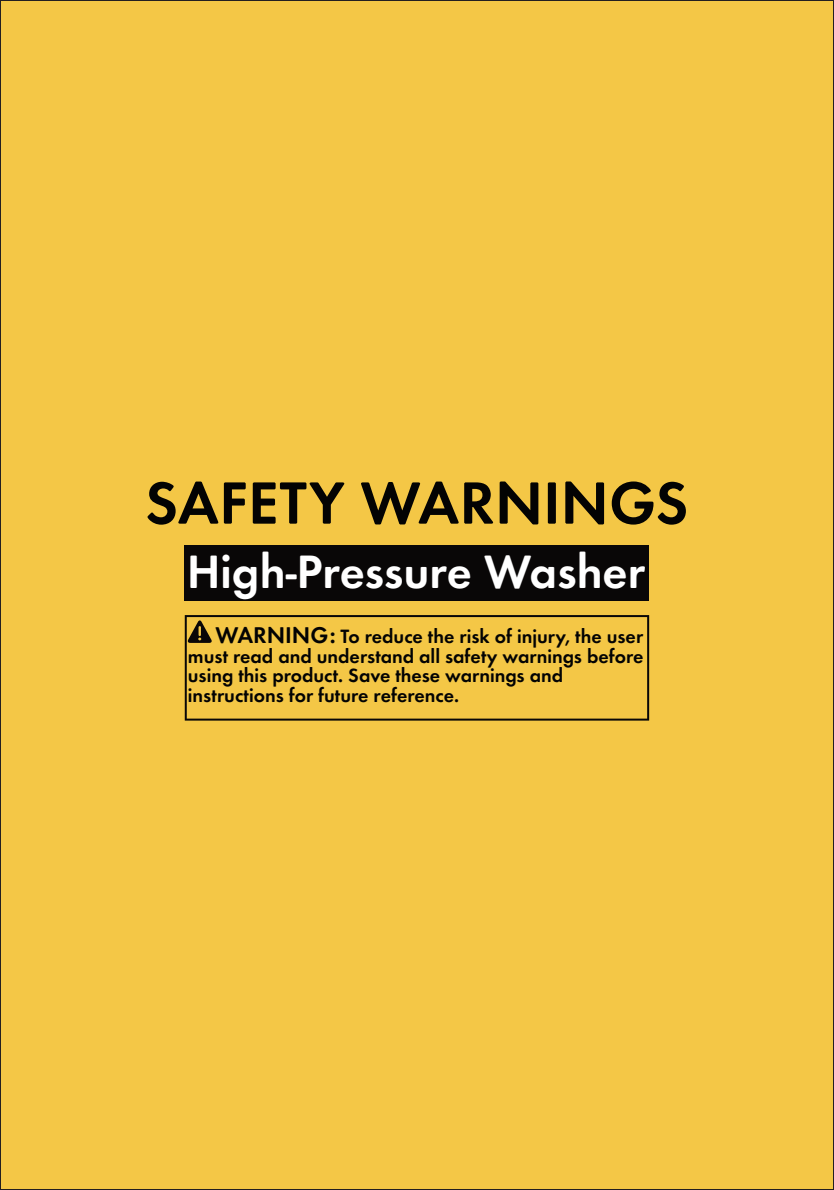
<style>
.page{position:relative;width:834px;height:1190px;background:#fff}
.page>*{position:absolute;margin:0;border:0;box-sizing:border-box;transform-origin:0 0}
.t1{font:600 61.8px "Futura Round";color:#030303}
.t2{font:600 48.6px "Futura Round";color:#fff}
.t3{font:600 20px/19.8px "Futura Round";color:#030303}
.s1{font-size:23.6px}
</style>
<div class="page">
<div style="left:0;top:0;width:834px;height:1189px;background:#f4c746"></div>
<div style="left:185px;top:545px;width:464px;height:56px;background:#090707"></div>
<svg style="left:185px;top:615px;width:464px;height:105px"></svg>
<h1 class="t1" style="left:145px;top:456px;width:544px">SAFETY WARNINGS</h1>
<h2 class="t2" style="left:187px;top:535px;width:460px">High-Pressure Washer</h2>
<p class="t3" style="left:188px;top:624px;width:457px;text-indent:27px"><span class="s1">WARNING:</span> To reduce the risk of injury, the user must read and understand all safety warnings before using this product. Save these warnings and instructions for future reference.</p>
</div>
